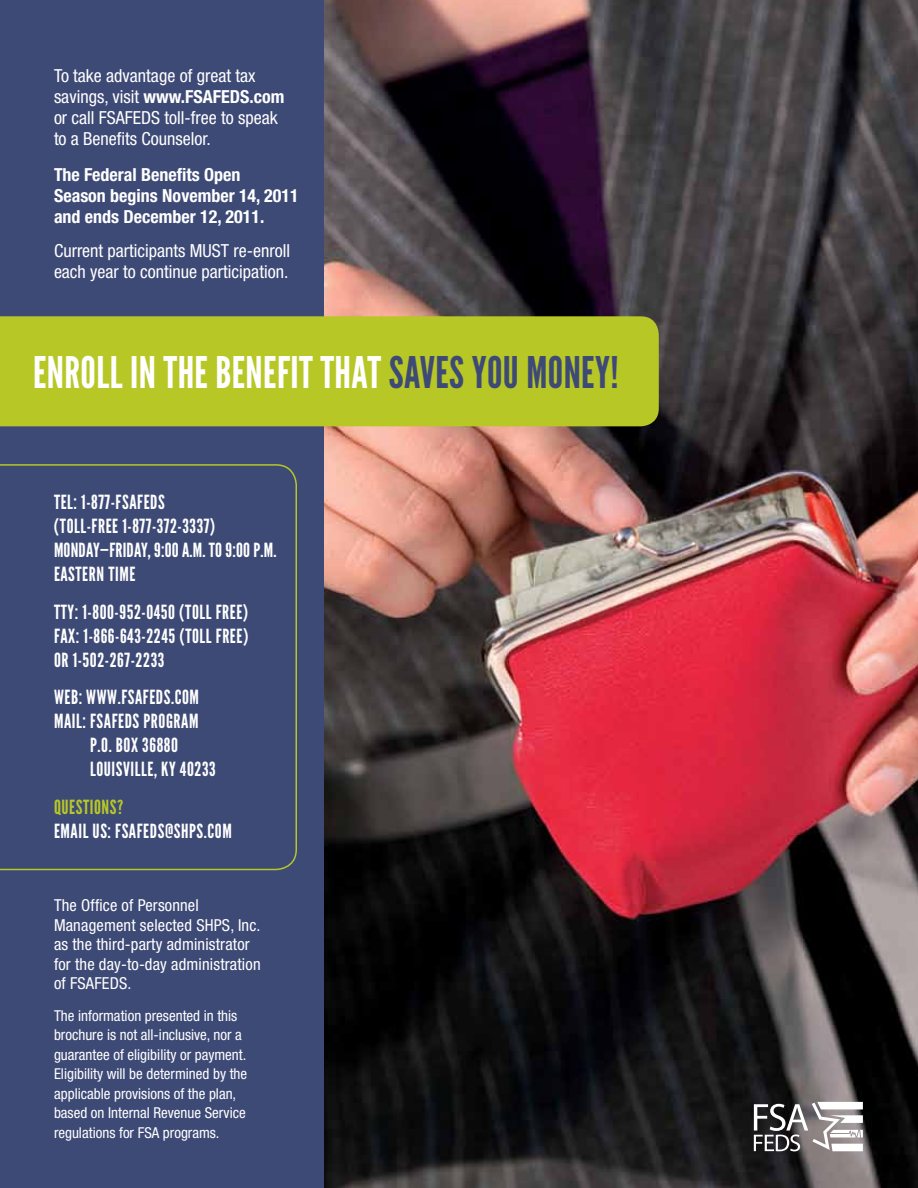
<style>
.page{position:relative;width:918px;height:1188px;background:#fff}
.page>*{position:absolute;margin:0;border:0;box-sizing:border-box;transform-origin:0 0}
.t1{font:43.5px "League Gothic";letter-spacing:.01em;color:#fff}
.t2{font:19.5px/24px "League Gothic";letter-spacing:.03em;color:#fff}
.t3{font:19.5px "League Gothic";letter-spacing:.03em;color:#b7c726}
.t4{font:condensed 18px/21px "Helvetica Neue";color:#fff}
.t5{font:700 condensed 18px/21px "Helvetica Neue";color:#fff}
.t6{font:condensed 16.5px/19.5px "Helvetica Neue";letter-spacing:.01em;color:#fff}
.t7{font:condensed 15px/19.5px "Helvetica Neue";color:#fff}
.s1{font-weight:700}
.s2{color:#3e4a76}
</style>
<div class="page">
<img style="left:324px;top:0;width:594px;height:1188px">
<div style="left:0;top:0;width:324px;height:1188px;background:#3e4a76"></div>
<div style="left:0;top:316px;width:659px;height:110px;background:#b7c726"></div>
<svg style="left:0;top:464px;width:297px;height:406px"></svg>
<svg style="left:754px;top:1102px;width:109px;height:49px"></svg>
<p class="t4" style="left:54px;top:65px;width:232px">To take advantage of great tax savings, visit <span class="s1">www.FSAFEDS.com </span>or call FSAFEDS toll-free to speak to a Benefits Counselor.</p>
<p class="t5" style="left:54px;top:164px;width:246px">The Federal Benefits Open<br>Season begins November 14, 2011 and ends December 12, 2011.</p>
<p class="t4" style="left:54px;top:240px;width:238px">Current participants MUST re-enroll each year to continue participation.</p>
<h1 class="t1" style="left:33px;top:347px;width:587px">ENROLL IN THE BENEFIT THAT <span class="s2">SAVES YOU MONEY!</span></h1>
<p class="t2" style="left:54px;top:491px;width:224px">TEL: 1-877-FSAFEDS<br>(TOLL-FREE 1-877-372-3337)<br>MONDAY—FRIDAY, 9:00 A.M. TO 9:00 P.M.<br>EAS TERN TIME</p>
<p class="t2" style="left:54px;top:600px;width:196px;text-align:justify">TTY : 1-800-952-0450 (TOLL FREE)<br>FAX: 1-866-643-2245 (TOLL FREE)<br>OR 1-502-267-2233</p>
<p class="t2" style="left:54px;top:686px;width:146px">WEB: WWW.FSAFEDS.COM</p>
<p class="t2" style="left:54px;top:710px;width:146px">MAIL: FSAFEDS PROGRAM</p>
<p class="t2" style="left:90px;top:734px;width:89px">P.O. BOX 36880</p>
<p class="t2" style="left:90px;top:758px;width:127px">LOUISVILLE, KY 40233</p>
<p class="t3" style="left:54px;top:796px;width:71px">QUESTIONS?</p>
<p class="t2" style="left:54px;top:819px;width:179px">EMAIL US: FSAFEDS@SHPS.COM</p>
<p class="t6" style="left:54px;top:896px;width:208px">The Office of Personnel<br>Management selected SHPS, Inc. as the third-party administrator for the day-to-day administration of FSAFEDS.</p>
<p class="t7" style="left:54px;top:1006px;width:195px">The information presented in this brochure is not all-inclusive, nor a guarantee of eligibility or payment.<br>Eligibility will be determined by the applicable provisions of the plan, based on Internal Revenue Service regulations for FSA programs.</p>
</div>
